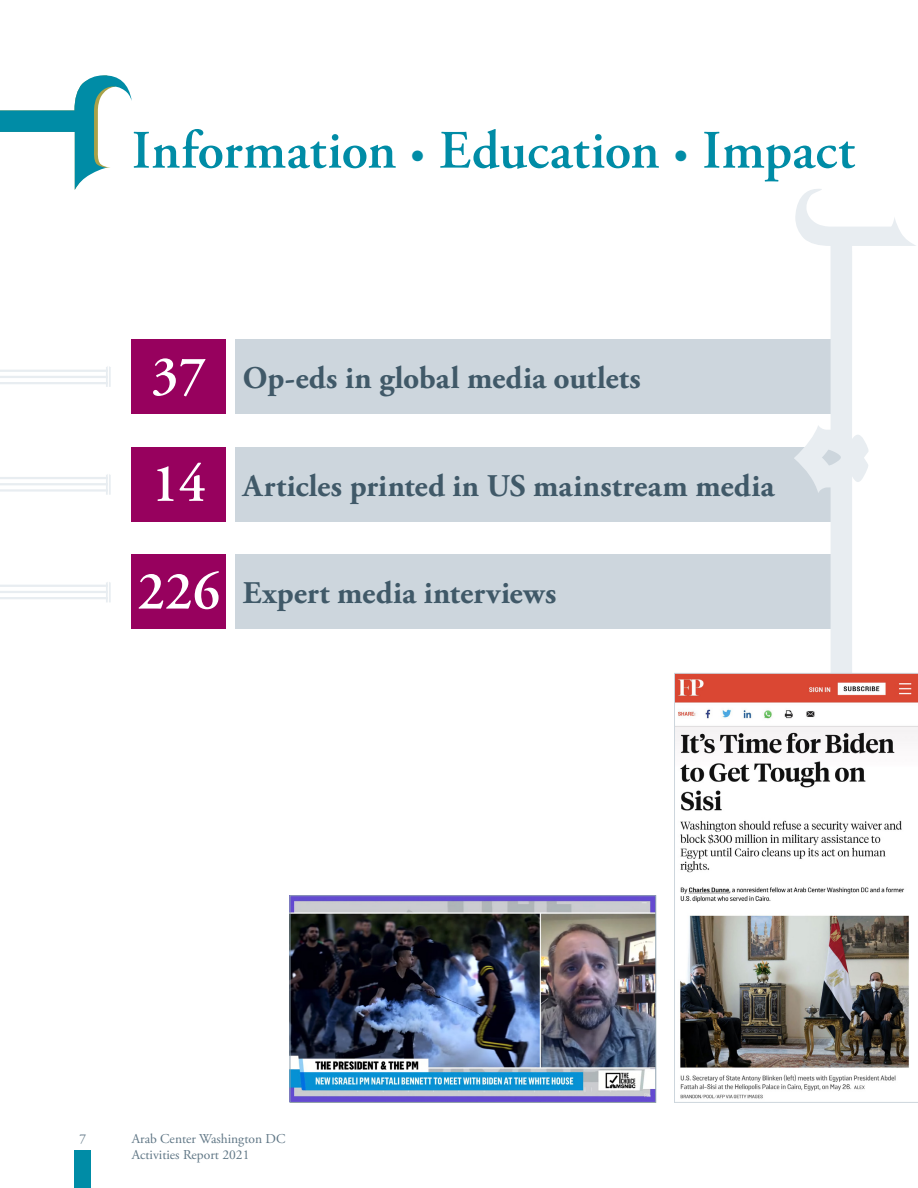
<style>
.page{position:relative;width:918px;height:1188px;background:#fff}
.page>*{position:absolute;margin:0;border:0;box-sizing:border-box;transform-origin:0 0}
.Headers_-_Teal{font:600 54px "Adobe Garamond Pro";color:#008ca6}
.t1{font:600 54px "Adobe Garamond Pro";color:#fff}
.Headers_-_Teal-2{font:600 36px "Adobe Garamond Pro";color:#008ca6}
.Hightlight_text{font:700 31.5px "Adobe Garamond Pro";letter-spacing:.005em;color:#405968}
.t2{font:13.5px/16.5px "Adobe Garamond Pro";color:#5f7685}
</style>
<div class="page">
<svg style="left:0;top:75px;width:132px;height:115px"></svg>
<div style="left:75px;top:1151px;width:16px;height:37px;background:#008ca6"></div>
<div style="left:235px;top:339px;width:607px;height:75px;background:#cdd6dd"></div>
<div style="left:235px;top:447px;width:607px;height:74px;background:#cdd6dd"></div>
<div style="left:235px;top:555px;width:607px;height:74px;background:#cdd6dd"></div>
<svg style="left:794px;top:189px;width:122px;height:484px"></svg>
<div style="left:132px;top:339px;width:94px;height:75px;background:#97015e"></div>
<svg style="left:106px;top:366px;width:5px;height:21px"></svg>
<hr style="left:0;top:382px;width:108px;height:2px;background:#e8edf1">
<hr style="left:0;top:376px;width:108px;height:2px;background:#e8edf1">
<hr style="left:0;top:370px;width:108px;height:2px;background:#e8edf1">
<svg style="left:106px;top:474px;width:5px;height:21px"></svg>
<hr style="left:0;top:489px;width:108px;height:3px;background:#e8edf1">
<hr style="left:0;top:483px;width:108px;height:2px;background:#e8edf1">
<hr style="left:0;top:477px;width:108px;height:2px;background:#e8edf1">
<svg style="left:106px;top:582px;width:5px;height:20px"></svg>
<hr style="left:0;top:597px;width:108px;height:2px;background:#e8edf1">
<hr style="left:0;top:591px;width:108px;height:2px;background:#e8edf1">
<hr style="left:0;top:585px;width:108px;height:2px;background:#e8edf1">
<div style="left:132px;top:447px;width:94px;height:74px;background:#97015e"></div>
<div style="left:132px;top:555px;width:94px;height:74px;background:#97015e"></div>
<svg style="left:674px;top:673px;width:244px;height:430px"></svg>
<img style="left:292px;top:897px;width:362px;height:204px">
<div style="left:290px;top:895px;width:366px;height:208px;border:1px solid #90a3b0"></div>
<p class="Headers_-_Teal" style="left:132px;top:119px;width:266px">Information</p>
<p class="Headers_-_Teal-2" style="left:411px;top:136px;width:16px">•</p>
<p class="Headers_-_Teal" style="left:439px;top:119px;width:222px">Education</p>
<p class="Headers_-_Teal-2" style="left:674px;top:136px;width:16px">•</p>
<p class="Headers_-_Teal" style="left:702px;top:119px;width:154px">Impact</p>
<p class="t1" style="left:151px;top:345px;width:57px">37</p>
<p class="Hightlight_text" style="left:243px;top:359px;width:399px">Op-eds in global media outlets</p>
<p class="t1" style="left:151px;top:453px;width:57px">14</p>
<p class="Hightlight_text" style="left:243px;top:467px;width:533px">Articles printed in US mainstream media</p>
<p class="t1" style="left:138px;top:560px;width:84px">226</p>
<p class="Hightlight_text" style="left:243px;top:575px;width:315px">Expert media interviews</p>
<p class="t2" style="left:80px;top:1131px;width:8px">7</p>
<p class="t2" style="left:132px;top:1131px;width:155px">Arab Center Washington DC<br>Activities Report 2021</p>
</div>
